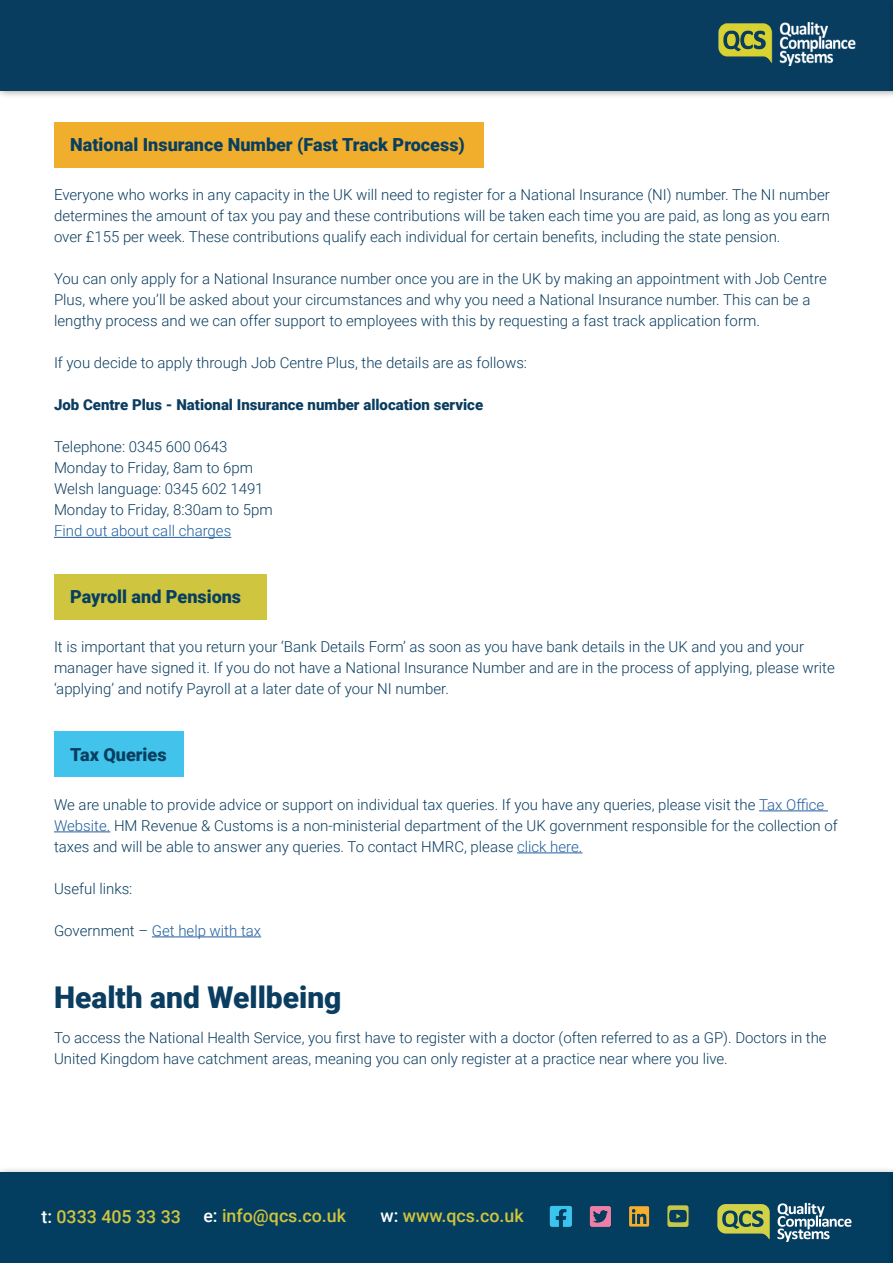
<style>
.page{position:relative;width:893px;height:1263px;background:#fff}
.page>*{position:absolute;margin:0;border:0;box-sizing:border-box;transform-origin:0 0}
.t1{font:900 30px "Roboto";color:#0a3d60}
.t2{font:900 18px "Roboto";color:#083f61}
.t3{font:500 17.85px "Roboto";color:#cfc43d}
.t4{font:300 15px/21px "Roboto";color:#0a3d60}
.t5{font:900 15px "Roboto";color:#0a3d60}
.t6{font:300 15px "Roboto";color:#215e9e}
.s1{color:#215e9e}
.s2{color:#0a3d60}
.s3{color:#fff}
</style>
<div class="page">
<div style="left:0;top:0;width:893px;height:99px;background:#000;opacity:.42"></div>
<div style="left:0;top:0;width:893px;height:90px;background:#083d60"></div>
<div style="left:886px;top:0;width:7px;height:99px;background:#000;opacity:.42"></div>
<hr style="left:892px;top:0;width:1px;height:90px;background:#083d60">
<img style="left:719px;top:23px;width:137px;height:43px">
<div style="left:0;top:1166px;width:893px;height:97px;background:#000;opacity:.42"></div>
<div style="left:0;top:1173px;width:893px;height:90px;background:#033d60"></div>
<div style="left:886px;top:1166px;width:7px;height:97px;background:#023a5b"></div>
<hr style="left:892px;top:1173px;width:1px;height:90px;background:#033d60">
<img style="left:549px;top:1206px;width:23px;height:20px">
<img style="left:589px;top:1206px;width:22px;height:21px">
<img style="left:629px;top:1206px;width:21px;height:21px">
<img style="left:667px;top:1205px;width:22px;height:22px">
<svg style="left:717px;top:1204px;width:53px;height:36px"></svg>
<svg style="left:777px;top:1203px;width:74px;height:39px"></svg>
<hr style="left:54px;top:537px;width:177px;height:1px;background:#215e9e">
<hr style="left:759px;top:810px;width:69px;height:1px;background:#215e9e">
<hr style="left:54px;top:831px;width:56px;height:1px;background:#215e9e">
<hr style="left:517px;top:852px;width:65px;height:1px;background:#215e9e">
<hr style="left:152px;top:936px;width:109px;height:1px;background:#215e9e">
<div style="left:54px;top:122px;width:429px;height:46px;background:#f1ae2c"></div>
<div style="left:54px;top:574px;width:213px;height:46px;background:#cfc53f"></div>
<div style="left:54px;top:732px;width:129px;height:45px;background:#41c3eb"></div>
<p class="t2" style="left:70px;top:132px;width:396px">National Insurance Number (Fast Track Process)</p>
<p class="t4" style="left:54px;top:184px;width:777px;text-align:justify">Everyone who works in any capacity in the UK will need to register for a National Insurance (NI) number. The NI number determines the amount of tax you pay and these contributions will be taken each time you are paid, as long as you earn over £155 per week. These contributions qualify each individual for certain benefits, including the state pension.</p>
<p class="t4" style="left:54px;top:268px;width:774px">You can only apply for a National Insurance number once you are in the UK by making an appointment with Job Centre<br>Plus, where you’ll be asked about your circumstances and why you need a National Insurance number. This can be a lengthy process and we can offer support to employees with this by requesting a fast track application form.</p>
<p class="t4" style="left:54px;top:352px;width:475px">If you decide to apply through Job Centre Plus, the details are as follows:</p>
<p class="t5" style="left:54px;top:394px;width:431px">Job Centre Plus - National Insurance number allocation service</p>
<p class="t4" style="left:54px;top:436px;width:220px">Telephone: 0345 600 0643<br>Monday to Friday, 8am to 6pm<br>Welsh language: 0345 602 1491<br>Monday to Friday, 8:30am to 5pm</p>
<p class="t6" style="left:54px;top:520px;width:179px">Find out about call charges</p>
<p class="t2" style="left:70px;top:584px;width:172px">Payroll and Pensions</p>
<p class="t4" style="left:54px;top:636px;width:782px">It is important that you return your ‘Bank Details Form’ as soon as you have bank details in the UK and you and your manager have signed it. If you do not have a National Insurance Number and are in the process of applying, please write ‘applying’ and notify Payroll at a later date of your NI number.</p>
<p class="t2" style="left:70px;top:742px;width:98px">Tax Queries</p>
<p class="t4" style="left:54px;top:793px;width:785px">We are unable to provide advice or support on individual tax queries. If you have any queries, please visit the <span class="s1">Tax Office<br>Website.</span> HM Revenue &amp; Customs is a non-ministerial department of the UK government responsible for the collection of taxes and will be able to answer any queries. To contact HMRC, please <span class="s1">click here.</span></p>
<p class="t4" style="left:54px;top:877px;width:80px">Useful links:</p>
<p class="t6" style="left:54px;top:920px;width:209px"><span class="s2">Government –</span> Get help with tax</p>
<h1 class="t1" style="left:54px;top:977px;width:289px">Health and Wellbeing</h1>
<p class="t4" style="left:54px;top:1027px;width:774px">To access the National Health Service, you first have to register with a doctor (often referred to as a GP). Doctors in the<br>United Kingdom have catchment areas, meaning you can only register at a practice near where you live.</p>
<p class="t3" style="left:41px;top:1204px;width:141px"><span class="s3">t:</span> 0333 405 33 33</p>
<p class="t3" style="left:203px;top:1203px;width:144px"><span class="s3">e:</span> info@qcs.co.uk</p>
<p class="t3" style="left:380px;top:1203px;width:145px"><span class="s3">w:</span> www.qcs.co.uk</p>
</div>
